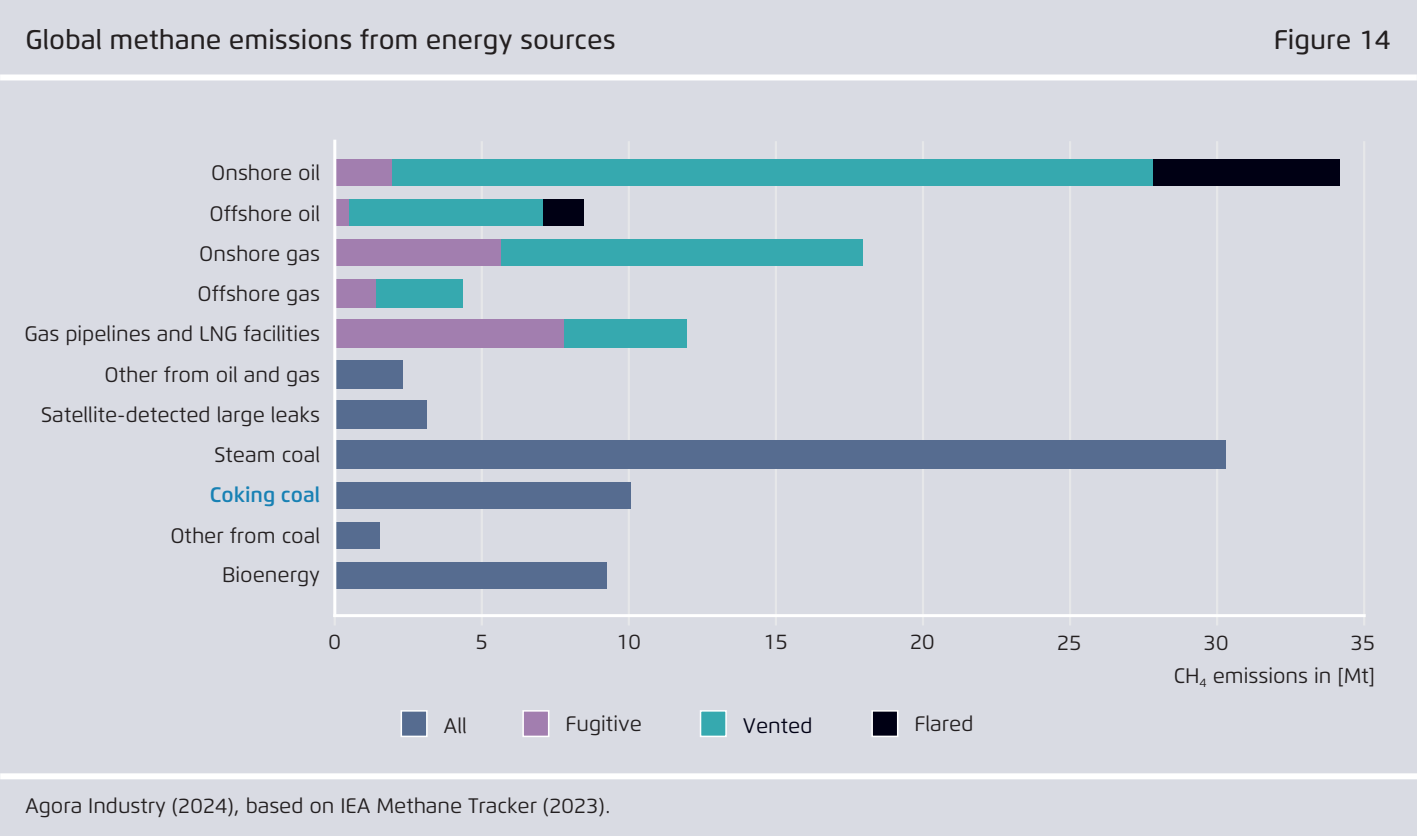
<style>
.page{position:relative;width:1417px;height:836px;background:#fff}
.page>*{position:absolute;margin:0;border:0;box-sizing:border-box;transform-origin:0 0}
.t1{font:500 27px "Flexo";color:#231f20}
.t2{font:21px/39.3px "Flexo";color:#231f20;text-align:right}
.t3{font:600 21px "Flexo";color:#1881b4}
.t4{font:21px "Flexo";color:#000014}
</style>
<div class="page">
<div style="left:0;top:0;width:1416px;height:836px;background:#d9dbe3"></div>
<div style="left:0;top:74px;width:1416px;height:6px;background:#fff"></div>
<div style="left:0;top:773px;width:1416px;height:6px;background:#fff"></div>
<hr style="left:333px;top:141px;width:3px;height:484px;background:#e6e7e9">
<hr style="left:480px;top:141px;width:3px;height:484px;background:#e6e7e9">
<hr style="left:627px;top:141px;width:3px;height:484px;background:#e6e7e9">
<hr style="left:774px;top:141px;width:3px;height:484px;background:#e6e7e9">
<hr style="left:1215px;top:141px;width:2px;height:484px;background:#e6e7e9">
<hr style="left:1068px;top:141px;width:3px;height:484px;background:#e6e7e9">
<hr style="left:921px;top:141px;width:3px;height:484px;background:#e6e7e9">
<hr style="left:1362px;top:141px;width:2px;height:484px;background:#e6e7e9">
<hr style="left:335px;top:614px;width:1028px;height:3px;background:#fff">
<div style="left:699px;top:710px;width:27px;height:27px;background:#36a9af;border:2px solid #fff"></div>
<div style="left:400px;top:710px;width:27px;height:27px;background:#566c90;border:2px solid #fff"></div>
<div style="left:871px;top:710px;width:27px;height:27px;background:#000014;border:2px solid #fff"></div>
<div style="left:522px;top:710px;width:27px;height:27px;background:#a27eaf;border:2px solid #fff"></div>
<div style="left:335px;top:360px;width:67px;height:28px;background:#566c90"></div>
<div style="left:335px;top:400px;width:91px;height:28px;background:#566c90"></div>
<div style="left:335px;top:440px;width:890px;height:28px;background:#566c90"></div>
<div style="left:335px;top:482px;width:295px;height:26px;background:#566c90"></div>
<div style="left:335px;top:522px;width:45px;height:26px;background:#566c90"></div>
<div style="left:335px;top:562px;width:271px;height:26px;background:#566c90"></div>
<div style="left:335px;top:160px;width:57px;height:26px;background:#a27eaf"></div>
<div style="left:335px;top:200px;width:14px;height:26px;background:#a27eaf"></div>
<div style="left:335px;top:240px;width:167px;height:26px;background:#a27eaf"></div>
<div style="left:335px;top:280px;width:41px;height:28px;background:#a27eaf"></div>
<div style="left:335px;top:320px;width:229px;height:28px;background:#a27eaf"></div>
<div style="left:392px;top:160px;width:761px;height:26px;background:#36a9af"></div>
<div style="left:349px;top:200px;width:194px;height:26px;background:#36a9af"></div>
<div style="left:502px;top:240px;width:361px;height:26px;background:#36a9af"></div>
<div style="left:376px;top:280px;width:87px;height:28px;background:#36a9af"></div>
<div style="left:564px;top:320px;width:122px;height:28px;background:#36a9af"></div>
<div style="left:1153px;top:160px;width:186px;height:26px;background:#000014"></div>
<div style="left:543px;top:200px;width:40px;height:26px;background:#000014"></div>
<hr style="left:333px;top:141px;width:3px;height:474px;background:#fff">
<p class="t1" style="left:26px;top:23px;width:591px">Global methane emissions from energy sources</p>
<p class="t1" style="left:1273px;top:23px;width:118px">Figure 14</p>
<p class="t2" style="left:211px;top:153px;width:110px">Onshore oil</p>
<p class="t2" style="left:209px;top:193px;width:112px">Offshore oil</p>
<p class="t2" style="left:199px;top:234px;width:122px">Onshore gas</p>
<p class="t2" style="left:197px;top:274px;width:124px">Offshore gas</p>
<p class="t2" style="left:24px;top:314px;width:297px">Gas pipelines and LNG facilities</p>
<p class="t2" style="left:105px;top:355px;width:217px">Other from oil and gas</p>
<p class="t2" style="left:41px;top:395px;width:280px">Satellite-detected large leaks</p>
<p class="t2" style="left:214px;top:435px;width:107px">Steam coal</p>
<p class="t3" style="left:210px;top:482px;width:112px">Coking coal</p>
<p class="t2" style="left:170px;top:516px;width:151px">Other from coal<br>Bioenergy</p>
<p class="t2" style="left:328px;top:622px;width:14px">0</p>
<p class="t2" style="left:475px;top:622px;width:14px">5</p>
<p class="t2" style="left:616px;top:622px;width:26px">10</p>
<p class="t2" style="left:763px;top:622px;width:26px">15</p>
<p class="t2" style="left:909px;top:622px;width:26px">20</p>
<p class="t2" style="left:1056px;top:622px;width:26px">25</p>
<p class="t2" style="left:1203px;top:622px;width:26px">30</p>
<p class="t2" style="left:1350px;top:622px;width:26px">35</p>
<p class="t2" style="left:443px;top:705px;width:25px">All</p>
<p class="t2" style="left:565px;top:704px;width:78px">Fugitive</p>
<p class="t4" style="left:742px;top:712px;width:71px">Vented</p>
<p class="t2" style="left:914px;top:704px;width:61px">Flared</p>
<p class="t2" style="left:1173px;top:656px;width:203px">CH<sub>4</sub> emissions in [Mt]</p>
<p class="t2" style="left:25px;top:786px;width:587px">Agora Industry (2024), based on IEA Methane Tracker (2023).</p>
</div>
